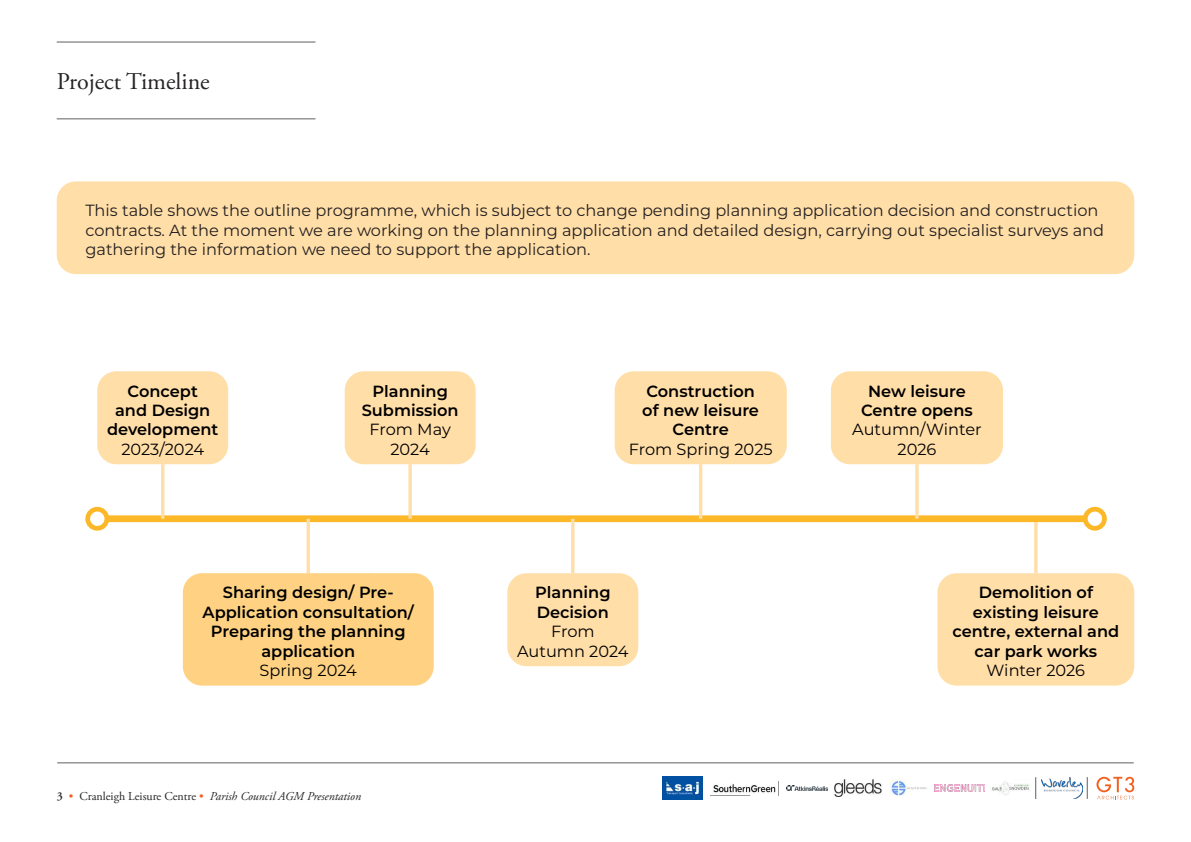
<style>
.page{position:relative;width:1191px;height:842px;background:#fff}
.page>*{position:absolute;margin:0;border:0;box-sizing:border-box;transform-origin:0 0}
.t1{font:24px "Adobe Garamond Pro";color:#262324}
.t2{font:16.2px/19.4px "Montserrat";color:#231f20}
.t3{font:600 16.2px/19.4px "Montserrat";color:#000;text-align:center}
.t4{font:16.2px/19.4px "Montserrat";color:#000;text-align:center}
.t5{font:italic 12px "Adobe Garamond Pro";color:#262324}
.s1{font-weight:600;font-style:normal}
.s2{font-style:normal;color:#f26021}
.s3{font-style:normal}
</style>
<div class="page">
<hr style="left:57px;top:119px;width:258px;height:1px;background:#5f5f62">
<hr style="left:57px;top:42px;width:258px;height:1px;background:#5f5f62">
<hr style="left:57px;top:763px;width:1076px;height:1px;background:#5f5f62">
<svg style="left:1096px;top:777px;width:38px;height:22px"></svg>
<svg style="left:1087px;top:777px;width:1px;height:22px"></svg>
<svg style="left:1035px;top:777px;width:1px;height:22px"></svg>
<img style="left:991px;top:781px;width:39px;height:14px">
<img style="left:934px;top:784px;width:51px;height:7px">
<img style="left:834px;top:779px;width:48px;height:17px">
<img style="left:890px;top:779px;width:37px;height:17px">
<img style="left:1041px;top:778px;width:41px;height:20px">
<img style="left:713px;top:784px;width:63px;height:9px">
<img style="left:786px;top:785px;width:41px;height:6px">
<img style="left:662px;top:777px;width:40px;height:22px">
<div style="left:57px;top:181px;width:1077px;height:93px;background:#ffdea8;border-radius:19px"></div>
<hr style="left:1034px;top:519px;width:3px;height:54px;background:#ffdea8">
<div style="left:937px;top:573px;width:197px;height:113px;background:#ffdea8;border-radius:19px"></div>
<div style="left:96px;top:515px;width:998px;height:7px;background:#fcb828"></div>
<div style="left:88px;top:509px;width:19px;height:19px;background:#fff;border-radius:50%"></div>
<div style="left:85px;top:507px;width:24px;height:24px;border:5px solid #fcb828;border-radius:50%"></div>
<div style="left:1085px;top:509px;width:19px;height:19px;background:#fff;border-radius:50%"></div>
<div style="left:1083px;top:507px;width:23px;height:24px;border:5px solid #fcb828;border-radius:50%"></div>
<svg style="left:408px;top:464px;width:4px;height:55px"></svg>
<div style="left:345px;top:371px;width:130px;height:93px;background:#ffdea8;border-radius:19px"></div>
<hr style="left:571px;top:519px;width:3px;height:54px;background:#ffdea8">
<div style="left:507px;top:573px;width:131px;height:93px;background:#ffdea8;border-radius:19px"></div>
<hr style="left:699px;top:464px;width:3px;height:55px;background:#ffdea8">
<div style="left:614px;top:371px;width:172px;height:93px;background:#ffdea8;border-radius:19px"></div>
<hr style="left:915px;top:464px;width:3px;height:55px;background:#ffdea8">
<div style="left:831px;top:371px;width:172px;height:93px;background:#ffdea8;border-radius:19px"></div>
<hr style="left:161px;top:464px;width:3px;height:55px;background:#ffdea8">
<div style="left:97px;top:371px;width:131px;height:93px;background:#ffdea8;border-radius:19px"></div>
<svg style="left:306px;top:519px;width:4px;height:54px"></svg>
<div style="left:183px;top:573px;width:251px;height:113px;background:#fed282;border-radius:19px"></div>
<h1 class="t1" style="left:57px;top:67px;width:155px">Project Timeline</h1>
<p class="t2" style="left:85px;top:200px;width:1020px">This table shows the outline programme, which is subject to change pending planning application decision and construction contracts. At the moment we are working on the planning application and detailed design, carrying out specialist surveys and gathering the information we need to support the application.</p>
<p class="t3" style="left:107px;top:380px;width:113px">Concept<br>and Design development</p>
<p class="t4" style="left:121px;top:439px;width:84px">2023/2024</p>
<p class="t3" style="left:362px;top:380px;width:98px">Planning<br>Submission</p>
<p class="t4" style="left:369px;top:419px;width:83px">From May<br>2024</p>
<p class="t3" style="left:203px;top:582px;width:213px">Sharing design/ Pre-<br>Application consultation/<br>Preparing the planning application</p>
<p class="t4" style="left:260px;top:660px;width:99px">Spring 2024</p>
<p class="t5" style="left:57px;top:789px;width:306px"><span class="s1">3</span> <span class="s2">•</span> <span class="s3">Cranleigh Leisure Centre</span> <span class="s2">•</span> Parish Council AGM Presentation</p>
<p class="t3" style="left:642px;top:380px;width:118px">Construction of new leisure<br>Centre</p>
<p class="t4" style="left:628px;top:439px;width:145px">From Spring 2025</p>
<p class="t3" style="left:535px;top:582px;width:77px;text-align:left">Planning<br>Decision</p>
<p class="t4" style="left:517px;top:621px;width:113px">From<br>Autumn 2024</p>
<p class="t3" style="left:861px;top:380px;width:113px">New leisure<br>Centre opens</p>
<p class="t4" style="left:852px;top:419px;width:131px">Autumn/Winter<br>2026</p>
<p class="t3" style="left:952px;top:582px;width:168px">Demolition of existing leisure centre, external and car park works</p>
<p class="t4" style="left:986px;top:660px;width:100px">Winter 2026</p>
</div>
